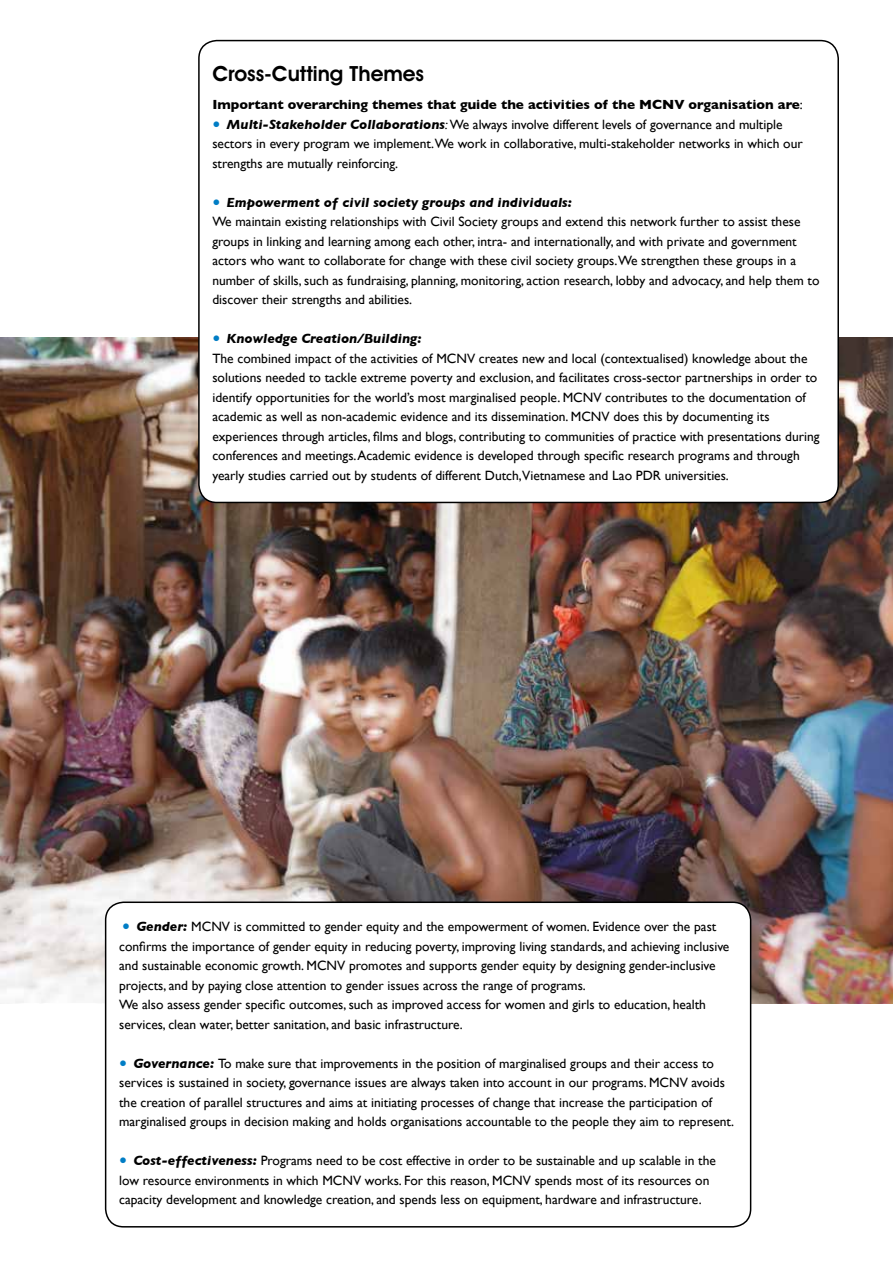
<style>
.page{position:relative;width:893px;height:1263px;background:#fff}
.page>*{position:absolute;margin:0;border:0;box-sizing:border-box;transform-origin:0 0}
.t1{font:22.5px "Gill Sans";color:#007dc5}
.t2{font:600 21px "Avant Garde IT Cby BT";color:#000}
.t3{font:13.5px/19.5px "Gill Sans";color:#000}
.t4{font:700 13.5px "Gill Sans";color:#000}
.s1{font-weight:400}
.s2{font-size:22.5px;color:#007dc5}
.s3{font-weight:700;font-style:italic}
.s4{font-style:italic}
</style>
<div class="page">
<img style="left:0;top:337px;width:893px;height:666px">
<div style="left:199px;top:41px;width:639px;height:461px;background:#fff;border-radius:18px"></div>
<div style="left:198px;top:40px;width:641px;height:463px;border:2px solid #000;border-radius:18px"></div>
<div style="left:106px;top:902px;width:645px;height:325px;background:#fff;border-radius:18px"></div>
<div style="left:105px;top:901px;width:646px;height:326px;border:2px solid #000;border-radius:18px"></div>
<h2 class="t2" style="left:212px;top:61px;width:213px">Cross-Cutting Themes</h2>
<p class="t4" style="left:212px;top:94px;width:592px">Important overarching themes that guide the activities of the MCNV organisation are<span class="s1">:</span></p>
<p class="t3" style="left:212px;top:114px;width:592px"><span class="s2">•</span> <span class="s3">Multi-Stakeholder Collaborations</span><span class="s4">:</span> We always involve different levels of governance and multiple sectors in every program we implement.We work in collaborative, multi-stakeholder networks in which our strengths are mutually reinforcing.</p>
<p class="t3" style="left:212px;top:192px;width:608px"><span class="s2">•</span> <span class="s3">Empowerment of civil society groups and individuals:<br></span>We maintain existing relationships with Civil Society groups and extend this network further to assist these groups in linking and learning among each other, intra- and internationally, and with private and government actors who want to collaborate for change with these civil society groups.We strengthen these groups in a number of skills, such as fundraising, planning, monitoring, action research, lobby and advocacy, and help them to discover their strengths and abilities.</p>
<p class="t3" style="left:212px;top:329px;width:609px"><span class="s2">•</span> <span class="s3">Knowledge Creation/Building:<br></span>The combined impact of the activities of MCNV creates new and local (contextualised) knowledge about the solutions needed to tackle extreme poverty and exclusion, and facilitates cross-sector partnerships in order to identify opportunities for the world’s most marginalised people. MCNV contributes to the documentation of academic as well as non-academic evidence and its dissemination. MCNV does this by documenting its experiences through articles, films and blogs, contributing to communities of practice with presentations during conferences and meetings. Academic evidence is developed through specific research programs and through yearly studies carried out by students of different Dutch,Vietnamese and Lao PDR universities.</p>
<h1 class="t1" style="left:213px;top:319px;width:17px">••</h1>
<p class="t3" style="left:119px;top:917px;width:612px"><span class="s2">•</span> <span class="s3">Gender:</span> MCNV is committed to gender equity and the empowerment of women. Evidence over the past confirms the importance of gender equity in reducing poverty, improving living standards, and achieving inclusive and sustainable economic growth. MCNV promotes and supports gender equity by designing gender-inclusive projects, and by paying close attention to gender issues across the range of programs.<br>We also assess gender specific outcomes, such as improved access for women and girls to education, health services, clean water, better sanitation, and basic infrastructure.</p>
<p class="t3" style="left:119px;top:1053px;width:616px"><span class="s2">•</span> <span class="s3">Governance:</span> To make sure that improvements in the position of marginalised groups and their access to services is sustained in society, governance issues are always taken into account in our programs. MCNV avoids the creation of parallel structures and aims at initiating processes of change that increase the participation of marginalised groups in decision making and holds organisations accountable to the people they aim to represent.</p>
<p class="t3" style="left:119px;top:1151px;width:598px"><span class="s2">•</span> <span class="s3">Cost-effectiveness:</span> Programs need to be cost effective in order to be sustainable and up scalable in the low resource environments in which MCNV works. For this reason, MCNV spends most of its resources on capacity development and knowledge creation, and spends less on equipment, hardware and infrastructure.</p>
</div>
